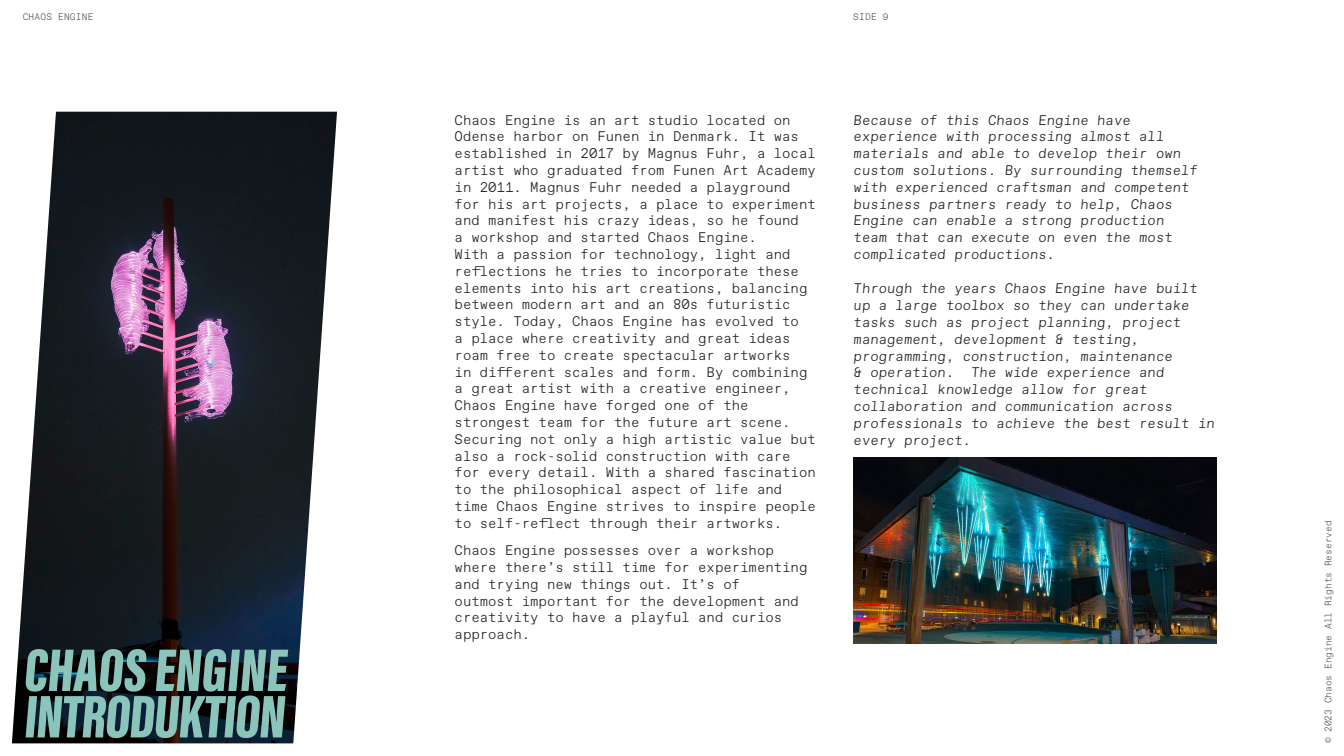
<style>
.page{position:relative;width:1344px;height:756px;background:#fff}
.page>*{position:absolute;margin:0;border:0;box-sizing:border-box;transform-origin:0 0}
.t1{font:61.98px/46.4px "Acumin Variable Concept";color:#8ac4bb}
.t2{font:300 14px/16.8px "ABC Favorit Mono";color:#231f20}
.t3{font:300 9.52px "ABC Favorit Mono";color:#58595b}
.t4{font:300 9.52px "ABC Favorit Mono";letter-spacing:.02em;color:#58595b}
</style>
<div class="page">
<img style="left:12px;top:112px;width:325px;height:631px">
<img style="left:853px;top:458px;width:364px;height:185px">
<p class="t4" style="left:23px;top:13px;width:72px">CHAOS ENGINE</p>
<p class="t3" style="left:853px;top:11px;width:37px">SIDE 9</p>
<h1 class="t1" style="left:23px;top:649px;width:269px">CHAOS ENGINE<br>INTRODUKTION</h1>
<p class="t2" style="left:455px;top:111px;width:363px">Chaos Engine is an art studio located on Odense harbor on Funen in Denmark. It was established in 2017 by Magnus Fuhr, a local artist who graduated from Funen Art Academy in 2011. Magnus Fuhr needed a playground for his art projects, a place to experiment and manifest his crazy ideas, so he found<br>a workshop and started Chaos Engine.<br>With a passion for technology, light and reflections he tries to incorporate these elements into his art creations, balancing between modern art and an 80s futuristic style. Today, Chaos Engine has evolved to<br>a place where creativity and great ideas roam free to create spectacular artworks<br>in different scales and form. By combining a great artist with a creative engineer, Chaos Engine have forged one of the strongest team for the future art scene.<br>Securing not only a high artistic value but also a rock-solid construction with care for every detail. With a shared fascination to the philosophical aspect of life and time Chaos Engine strives to inspire people to self-reflect through their artworks.</p>
<p class="t2" style="left:455px;top:542px;width:354px">Chaos Engine possesses over a workshop where there’s still time for experimenting and trying new things out. It’s of<br>outmost important for the development and creativity to have a playful and curios approach.</p>
<p class="t2" style="left:853px;top:111px;width:347px">Because of this Chaos Engine have experience with processing almost all materials and able to develop their own custom solutions. By surrounding themself with experienced craftsman and competent business partners ready to help, Chaos Engine can enable a strong production team that can execute on even the most complicated productions.</p>
<p class="t2" style="left:853px;top:280px;width:364px">Through the years Chaos Engine have built up a large toolbox so they can undertake tasks such as project planning, project management, development &amp; testing, programming, construction, maintenance<br>&amp; operation. The wide experience and technical knowledge allow for great collaboration and communication across professionals to achieve the best result in every project.</p>
<p class="t3" style="left:1325px;top:743px;width:224px;rotate:-90deg">© 2023 Chaos Engine All Rights Reserved</p>
</div>
